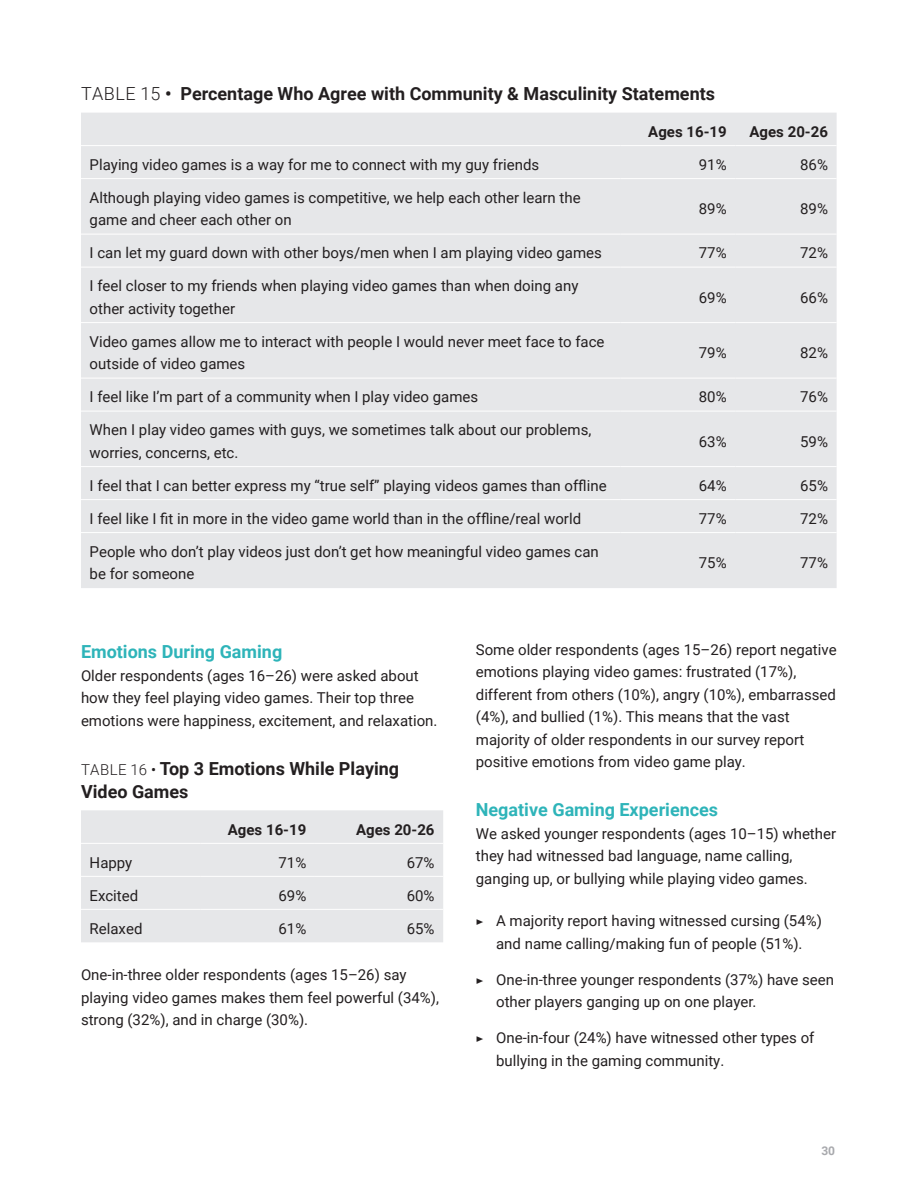
<style>
.page{position:relative;width:918px;height:1188px;background:#fff}
.page>*{position:absolute;margin:0;border:0;box-sizing:border-box;transform-origin:0 0}
.body_copy{font:700 18px/22.5px "Roboto";color:#231f20}
.sub_head_2{font:700 18px "Roboto";color:#2eb4b9}
.body_copy-2{font:15px/22.5px "Roboto";color:#231f20}
.body_copy-3{font:700 15px "Roboto";color:#231f20}
.t1{font:700 12px "Roboto";color:#a8a9ad}
.s1{font-weight:300}
.s2{font-weight:300;font-size:15px}
.s3{font-weight:400;font-size:15px}
.s4{font-family:"Acumin Pro Extra Cond"}
</style>
<div class="page">
<div style="left:81px;top:113px;width:756px;height:475px;background:#e6e7e9"></div>
<hr style="left:81px;top:145px;width:540px;height:1px;background:#fff">
<hr style="left:621px;top:145px;width:114px;height:1px;background:#fff">
<hr style="left:735px;top:145px;width:102px;height:1px;background:#fff">
<hr style="left:81px;top:178px;width:540px;height:1px;background:#fff">
<hr style="left:621px;top:178px;width:114px;height:1px;background:#fff">
<hr style="left:735px;top:178px;width:102px;height:1px;background:#fff">
<hr style="left:81px;top:234px;width:540px;height:1px;background:#fff">
<hr style="left:621px;top:234px;width:114px;height:1px;background:#fff">
<hr style="left:735px;top:234px;width:102px;height:1px;background:#fff">
<hr style="left:81px;top:267px;width:540px;height:1px;background:#fff">
<hr style="left:621px;top:267px;width:114px;height:1px;background:#fff">
<hr style="left:735px;top:267px;width:102px;height:1px;background:#fff">
<hr style="left:81px;top:322px;width:540px;height:1px;background:#fff">
<hr style="left:621px;top:322px;width:114px;height:1px;background:#fff">
<hr style="left:735px;top:322px;width:102px;height:1px;background:#fff">
<hr style="left:81px;top:378px;width:540px;height:1px;background:#fff">
<hr style="left:621px;top:378px;width:114px;height:1px;background:#fff">
<hr style="left:735px;top:378px;width:102px;height:1px;background:#fff">
<hr style="left:81px;top:411px;width:540px;height:1px;background:#fff">
<hr style="left:621px;top:411px;width:114px;height:1px;background:#fff">
<hr style="left:735px;top:411px;width:102px;height:1px;background:#fff">
<hr style="left:81px;top:466px;width:540px;height:1px;background:#fff">
<hr style="left:621px;top:466px;width:114px;height:1px;background:#fff">
<hr style="left:735px;top:466px;width:102px;height:1px;background:#fff">
<hr style="left:81px;top:499px;width:540px;height:1px;background:#fff">
<hr style="left:621px;top:499px;width:114px;height:1px;background:#fff">
<hr style="left:735px;top:499px;width:102px;height:1px;background:#fff">
<hr style="left:81px;top:532px;width:540px;height:1px;background:#fff">
<hr style="left:621px;top:532px;width:114px;height:1px;background:#fff">
<hr style="left:735px;top:532px;width:102px;height:1px;background:#fff">
<div style="left:81px;top:810px;width:362px;height:132px;background:#e6e7e9"></div>
<hr style="left:81px;top:843px;width:119px;height:1px;background:#fff">
<hr style="left:200px;top:843px;width:115px;height:1px;background:#fff">
<hr style="left:315px;top:843px;width:128px;height:1px;background:#fff">
<hr style="left:81px;top:876px;width:119px;height:1px;background:#fff">
<hr style="left:200px;top:876px;width:115px;height:1px;background:#fff">
<hr style="left:315px;top:876px;width:128px;height:1px;background:#fff">
<hr style="left:81px;top:909px;width:119px;height:1px;background:#fff">
<hr style="left:200px;top:909px;width:115px;height:1px;background:#fff">
<hr style="left:315px;top:909px;width:128px;height:1px;background:#fff">
<p class="body_copy" style="left:81px;top:82px;width:635px"><span class="s1">TABLE 15</span> • Percentage Who Agree with Community &amp; Masculinity Statements</p>
<p class="body_copy-3" style="left:648px;top:121px;width:80px">Ages 16-19</p>
<p class="body_copy-3" style="left:750px;top:121px;width:80px">Ages 20-26</p>
<p class="body_copy-2" style="left:90px;top:153px;width:451px">Playing video games is a way for me to connect with my guy friends</p>
<p class="body_copy-2" style="left:699px;top:153px;width:29px">91%</p>
<p class="body_copy-2" style="left:800px;top:153px;width:29px">86%</p>
<p class="body_copy-2" style="left:90px;top:186px;width:493px">Although playing video games is competitive, we help each other learn the game and cheer each other on</p>
<p class="body_copy-2" style="left:699px;top:197px;width:29px">89%</p>
<p class="body_copy-2" style="left:800px;top:197px;width:29px">89%</p>
<p class="body_copy-2" style="left:90px;top:241px;width:514px">I can let my guard down with other boys/men when I am playing video games</p>
<p class="body_copy-2" style="left:699px;top:241px;width:29px">77%</p>
<p class="body_copy-2" style="left:800px;top:241px;width:29px">72%</p>
<p class="body_copy-2" style="left:90px;top:274px;width:490px">I feel closer to my friends when playing video games than when doing any other activity together</p>
<p class="body_copy-2" style="left:699px;top:286px;width:29px">69%</p>
<p class="body_copy-2" style="left:800px;top:286px;width:29px">66%</p>
<p class="body_copy-2" style="left:90px;top:330px;width:516px">Video games allow me to interact with people I would never meet face to face outside of video games</p>
<p class="body_copy-2" style="left:699px;top:341px;width:29px">79%</p>
<p class="body_copy-2" style="left:800px;top:341px;width:29px">82%</p>
<p class="body_copy-2" style="left:90px;top:385px;width:390px">I feel like I’m part of a community when I play video games</p>
<p class="body_copy-2" style="left:699px;top:385px;width:29px">80%</p>
<p class="body_copy-2" style="left:800px;top:385px;width:29px">76%</p>
<p class="body_copy-2" style="left:90px;top:418px;width:503px">When I play video games with guys, we sometimes talk about our problems, worries, concerns, etc.</p>
<p class="body_copy-2" style="left:699px;top:430px;width:29px">63%</p>
<p class="body_copy-2" style="left:800px;top:430px;width:29px">59%</p>
<p class="body_copy-2" style="left:90px;top:474px;width:519px">I feel that I can better express my “true self” playing videos games than offline</p>
<p class="body_copy-2" style="left:699px;top:474px;width:29px">64%</p>
<p class="body_copy-2" style="left:800px;top:474px;width:29px">65%</p>
<p class="body_copy-2" style="left:90px;top:507px;width:493px">I feel like I fit in more in the video game world than in the offline/real world</p>
<p class="body_copy-2" style="left:699px;top:507px;width:29px">77%</p>
<p class="body_copy-2" style="left:800px;top:507px;width:29px">72%</p>
<p class="body_copy-2" style="left:90px;top:540px;width:511px">People who don’t play videos just don’t get how meaningful video games can be for someone</p>
<p class="body_copy-2" style="left:699px;top:551px;width:29px">75%</p>
<p class="body_copy-2" style="left:800px;top:551px;width:29px">77%</p>
<p class="sub_head_2" style="left:81px;top:639px;width:203px">Emotions During Gaming</p>
<p class="body_copy-2" style="left:81px;top:663px;width:358px">Older respondents (ages 16–26) were asked about how they feel playing video games. Their top three emotions were happiness, excitement, and relaxation.</p>
<p class="body_copy" style="left:81px;top:757px;width:320px"><span class="s2">TABLE 16</span> <span class="s3">•</span> Top 3 Emotions While Playing<br>Video Games</p>
<p class="body_copy-3" style="left:228px;top:819px;width:80px">Ages 16-19</p>
<p class="body_copy-3" style="left:356px;top:819px;width:80px">Ages 20-26</p>
<p class="body_copy-2" style="left:90px;top:851px;width:44px">Happy</p>
<p class="body_copy-2" style="left:278px;top:851px;width:29px">71%</p>
<p class="body_copy-2" style="left:407px;top:851px;width:29px">67%</p>
<p class="body_copy-2" style="left:90px;top:884px;width:50px">Excited</p>
<p class="body_copy-2" style="left:278px;top:884px;width:29px">69%</p>
<p class="body_copy-2" style="left:407px;top:884px;width:29px">60%</p>
<p class="body_copy-2" style="left:90px;top:917px;width:54px">Relaxed</p>
<p class="body_copy-2" style="left:278px;top:917px;width:29px">61%</p>
<p class="body_copy-2" style="left:407px;top:917px;width:29px">65%</p>
<p class="body_copy-2" style="left:81px;top:963px;width:360px">One-in-three older respondents (ages 15–26) say playing video games makes them feel powerful (34%), strong (32%), and in charge (30%).</p>
<p class="body_copy-2" style="left:476px;top:638px;width:362px">Some older respondents (ages 15–26) report negative emotions playing video games: frustrated (17%), different from others (10%), angry (10%), embarrassed (4%), and bullied (1%). This means that the vast majority of older respondents in our survey report positive emotions from video game play.</p>
<p class="sub_head_2" style="left:476px;top:797px;width:244px">Negative Gaming Experiences</p>
<p class="body_copy-2" style="left:476px;top:821px;width:362px">We asked younger respondents (ages 10–15) whether they had witnessed bad language, name calling, ganging up, or bullying while playing video games.</p>
<p class="body_copy-2" style="left:476px;top:909px;width:348px;text-align:center"><span class="s4">▶</span> A majority report having witnessed cursing (54%) and name calling/making fun of people (51%).</p>
<p class="body_copy-2" style="left:496px;top:968px;width:340px;text-indent:-20px"><span class="s4">▶</span> One-in-three younger respondents (37%) have seen other players ganging up on one player.</p>
<p class="body_copy-2" style="left:496px;top:1026px;width:320px;text-indent:-20px"><span class="s4">▶</span> One-in-four (24%) have witnessed other types of bullying in the gaming community.</p>
<p class="t1" style="left:821px;top:1143px;width:15px">30</p>
</div>
